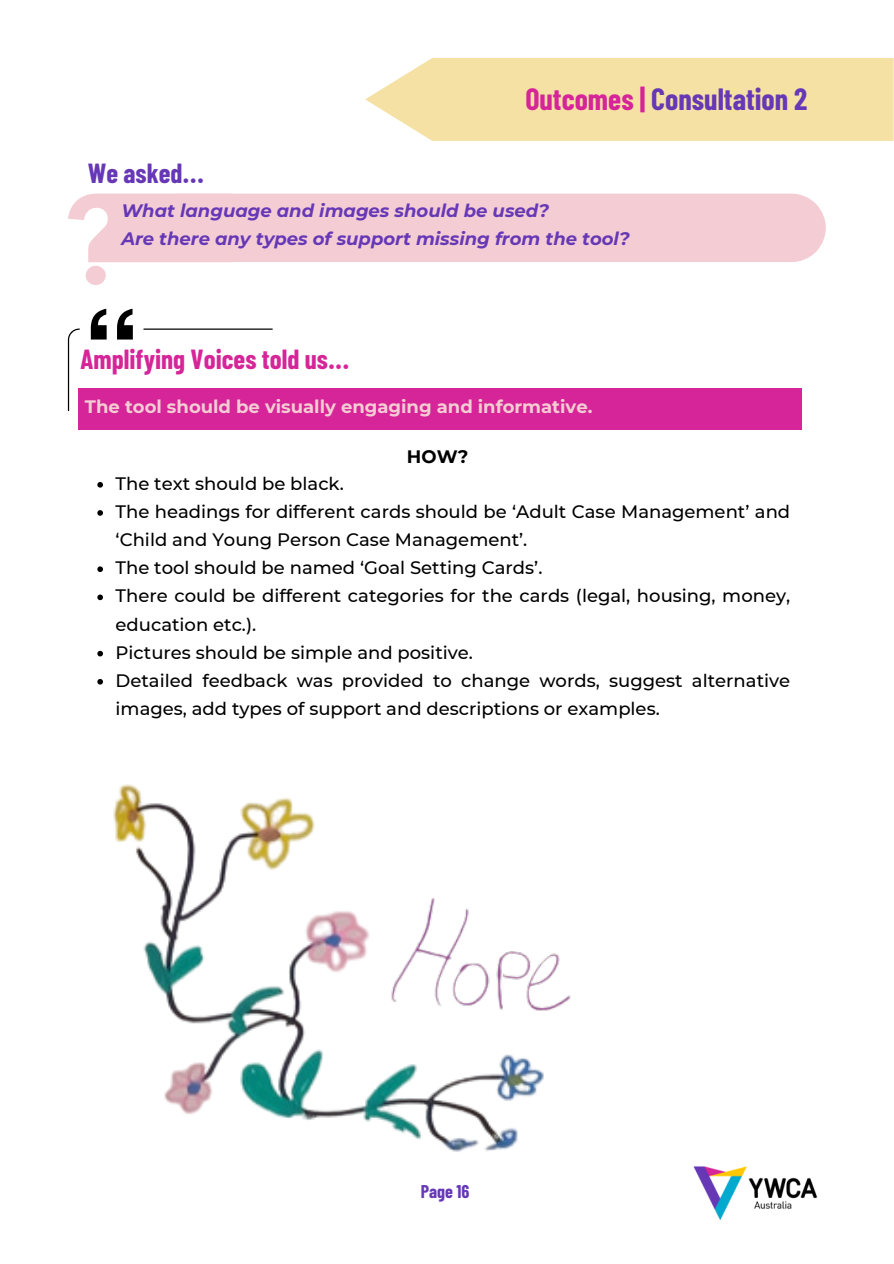
<style>
.page{position:relative;width:894px;height:1264px;background:#fff}
.page>*{position:absolute;margin:0;border:0;box-sizing:border-box;transform-origin:0 0}
.t1{font:700 30px "Barlow Condensed";color:#6638b6}
.t2{font:700 27px "Barlow Condensed";color:#d62598}
.t3{font:700 27px "Barlow Condensed";color:#6638b6}
.t4{font:500 18px/28.2px "Montserrat";color:#000}
.t5{font:italic 700 18px/28.2px "Montserrat";color:#6638b6}
.t6{font:700 18px "Montserrat";color:#f4cdd4}
.t7{font:700 18px "Barlow Condensed";color:#6638b6}
.t8{font:700 18px "Montserrat";color:#000}
.s1{color:#d62598}
</style>
<div class="page">
<img style="left:693px;top:1166px;width:123px;height:54px">
<svg style="left:365px;top:58px;width:528px;height:83px;background:#f5e2aa"></svg>
<div style="left:232px;top:194px;width:593px;height:68px;background:#f4cdd4"></div>
<svg style="left:68px;top:194px;width:164px;height:91px"></svg>
<div style="left:78px;top:388px;width:722px;height:42px;background:#d62598"></div>
<svg style="left:97px;top:482px;width:6px;height:5px"></svg>
<svg style="left:97px;top:510px;width:6px;height:6px"></svg>
<svg style="left:97px;top:566px;width:6px;height:6px"></svg>
<svg style="left:97px;top:594px;width:6px;height:6px"></svg>
<hr style="left:143px;top:328px;width:130px;height:2px;background:#000">
<svg style="left:68px;top:328px;width:12px;height:83px"></svg>
<svg style="left:91px;top:309px;width:42px;height:30px"></svg>
<img style="left:97px;top:650px;width:447px;height:502px">
<img style="left:383px;top:866px;width:188px;height:178px">
<p class="t3" style="left:88px;top:156px;width:118px">We asked...</p>
<h1 class="t1" style="left:525px;top:80px;width:283px"><span class="s1">Outcomes |</span> Consultation 2</h1>
<h1 class="t5" style="left:121px;top:196px;width:509px">What language and images should be used?<br>Are there any types of support missing from the tool?</h1>
<p class="t2" style="left:80px;top:342px;width:271px">Amplifying Voices told us...</p>
<h3 class="t6" style="left:85px;top:396px;width:509px">The tool should be visually engaging and informative.</h3>
<p class="t8" style="left:407px;top:445px;width:63px">HOW?</p>
<h1 class="t4" style="left:116px;top:469px;width:230px">The text should be black.</h1>
<h3 class="t4" style="left:116px;top:497px;width:676px">The headings for different cards should be ‘Adult Case Management’ and ‘Child and Young Person Case Management’.</h3>
<h2 class="t4" style="left:116px;top:553px;width:428px">The tool should be named ‘Goal Setting Cards’.</h2>
<p class="t4" style="left:116px;top:582px;width:676px">There could be different categories for the cards (legal, housing, money, education etc.).</p>
<p class="t4" style="left:116px;top:638px;width:359px">Pictures should be simple and positive.</p>
<p class="t4" style="left:116px;top:666px;width:676px">Detailed feedback was provided to change words, suggest alternative images, add types of support and descriptions or examples.</p>
<p class="t7" style="left:420px;top:1180px;width:50px">Page 16</p>
</div>
